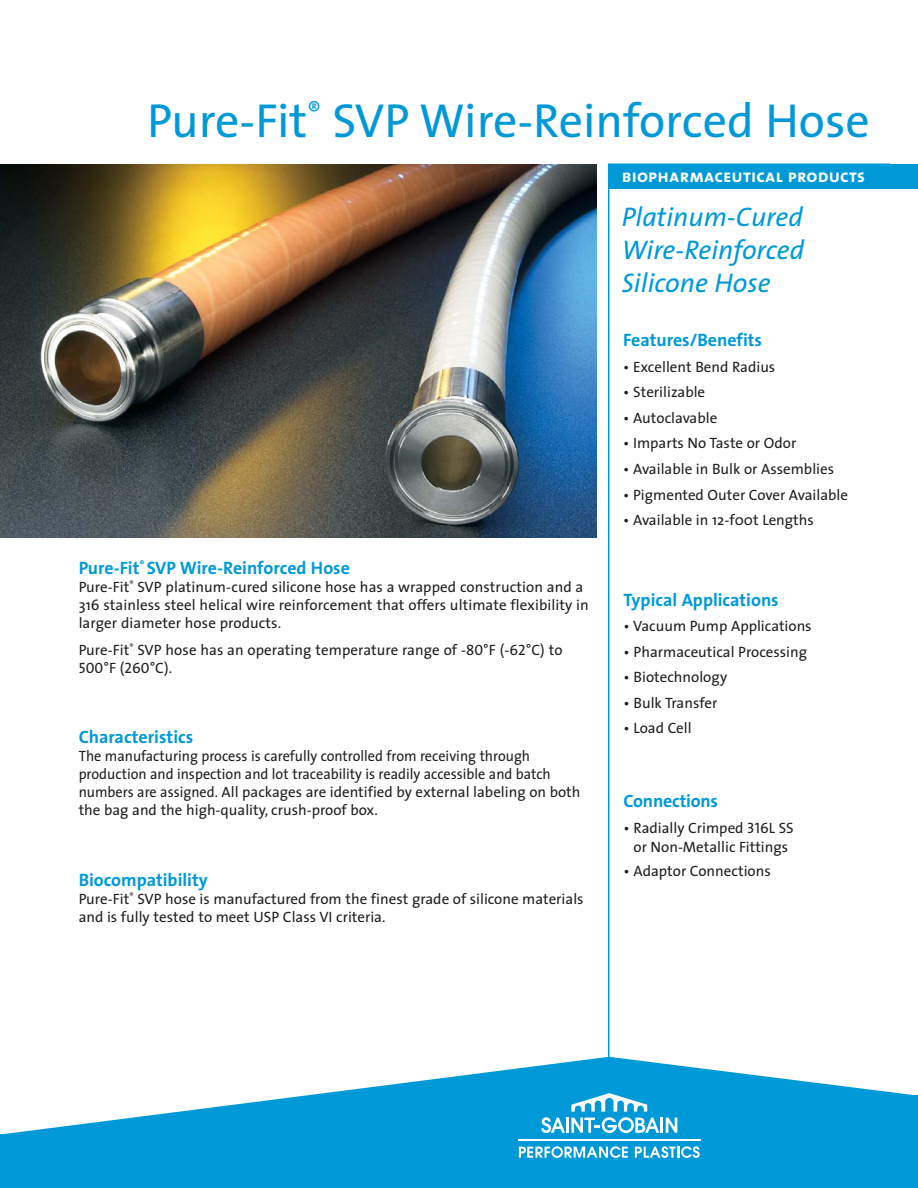
<style>
.page{position:relative;width:918px;height:1188px;background:#fff}
.page>*{position:absolute;margin:0;border:0;box-sizing:border-box;transform-origin:0 0}
.t1{font:48px "The Sans";color:#0099d8}
.t2{font:italic 27px/33px "The Sans";color:#0099d8;text-align:justify}
.t3{font:700 18px "The Sans";color:#0099d8}
.t4{font:18px "The Sans Bold Caps";letter-spacing:.01em;color:#fff}
.t5{font:15px/18px "The Sans";color:#231f20}
.t6{font:15px/18px "The Sans";color:#231f20;scale:.95 1}
.s1{font-family:"The Sans Caps"}
</style>
<div class="page">
<img style="left:0;top:164px;width:596px;height:373px">
<div style="left:609px;top:164px;width:309px;height:25px;background:#0099d8"></div>
<svg style="left:0;top:1057px;width:918px;height:131px;fill:#0099d8"></svg>
<hr style="left:518px;top:1139px;width:183px;height:2px;background:#fff">
<hr style="left:660px;top:1118px;width:3px;height:15px;background:#fff">
<svg style="left:666px;top:1118px;width:11px;height:15px"></svg>
<hr style="left:566px;top:1118px;width:3px;height:15px;background:#fff">
<svg style="left:541px;top:1117px;width:24px;height:16px"></svg>
<svg style="left:571px;top:1093px;width:88px;height:40px"></svg>
<svg style="left:519px;top:1146px;width:109px;height:12px"></svg>
<svg style="left:635px;top:1146px;width:65px;height:12px"></svg>
<hr style="left:608px;top:164px;width:1px;height:916px;background:#0099d8">
<div style="left:0;top:1135px;width:13px;height:53px;background:#0099d8"></div>
<div style="left:905px;top:1096px;width:13px;height:92px;background:#0099d8"></div>
<h1 class="t1" style="left:147px;top:102px;width:724px">Pure-Fit<sup>®</sup> SVP Wire-Reinforced Hose</h1>
<p class="t4" style="left:622px;top:165px;width:245px">biopharmaceutical products</p>
<h2 class="t2" style="left:622px;top:203px;width:184px">Platinum-Cured Wire-Reinforced Silicone Hose</h2>
<p class="t3" style="left:79px;top:561px;width:273px">Pure-Fit<sup>®</sup> SVP Wire-Reinforced Hose</p>
<p class="t5" style="left:79px;top:579px;width:512px">Pure-Fit<sup>®</sup> SVP platinum-cured silicone hose has a wrapped construction and a<br>316 stainless steel helical wire reinforcement that offers ultimate flexibility in larger diameter hose products.</p>
<p class="t5" style="left:79px;top:642px;width:485px">Pure-Fit<sup>®</sup> SVP hose has an operating temperature range of -<span class="s1">80</span>°F (-<span class="s1">62</span>°C) to<br><span class="s1">500</span>°F (<span class="s1">260</span>°C).</p>
<p class="t3" style="left:79px;top:730px;width:116px">Characteristics</p>
<p class="t6" style="left:79px;top:749px;width:530px">The manufacturing process is carefully controlled from receiving through production and inspection and lot traceability is readily accessible and batch numbers are assigned. All packages are identified by external labeling on both the bag and the high-quality, crush-proof box.</p>
<p class="t3" style="left:79px;top:873px;width:131px">Biocompatibility</p>
<p class="t5" style="left:79px;top:891px;width:506px">Pure-Fit<sup>®</sup> SVP hose is manufactured from the finest grade of silicone materials and is fully tested to meet USP Class VI criteria.</p>
<p class="t3" style="left:623px;top:333px;width:140px">Features/Benefits</p>
<p class="t5" style="left:623px;top:359px;width:154px">• Excellent Bend Radius</p>
<p class="t5" style="left:623px;top:385px;width:84px">• Sterilizable</p>
<p class="t5" style="left:623px;top:410px;width:96px">• Autoclavable</p>
<p class="t5" style="left:623px;top:436px;width:175px">• Imparts No Taste or Odor</p>
<p class="t5" style="left:623px;top:461px;width:212px">• Available in Bulk or Assemblies</p>
<p class="t5" style="left:623px;top:487px;width:226px">• Pigmented Outer Cover Available</p>
<p class="t5" style="left:623px;top:513px;width:192px">• Available in 12-f00t Lengths</p>
<p class="t3" style="left:624px;top:593px;width:157px">Typical Applications</p>
<p class="t5" style="left:624px;top:618px;width:190px">• Vacuum Pump Applications</p>
<p class="t5" style="left:624px;top:644px;width:185px">• Pharmaceutical Processing</p>
<p class="t5" style="left:624px;top:670px;width:105px">• Biotechnology</p>
<p class="t5" style="left:624px;top:695px;width:95px">• Bulk Transfer</p>
<p class="t5" style="left:624px;top:721px;width:69px">• Load Cell</p>
<p class="t3" style="left:624px;top:794px;width:96px">Connections</p>
<p class="t5" style="left:624px;top:819px;width:172px;line-height:19.5px;text-align:center">• Radially Crimped <span class="s1">316</span>L SS or Non-Metallic Fittings</p>
<p class="t5" style="left:624px;top:864px;width:149px">• Adaptor Connections</p>
</div>
